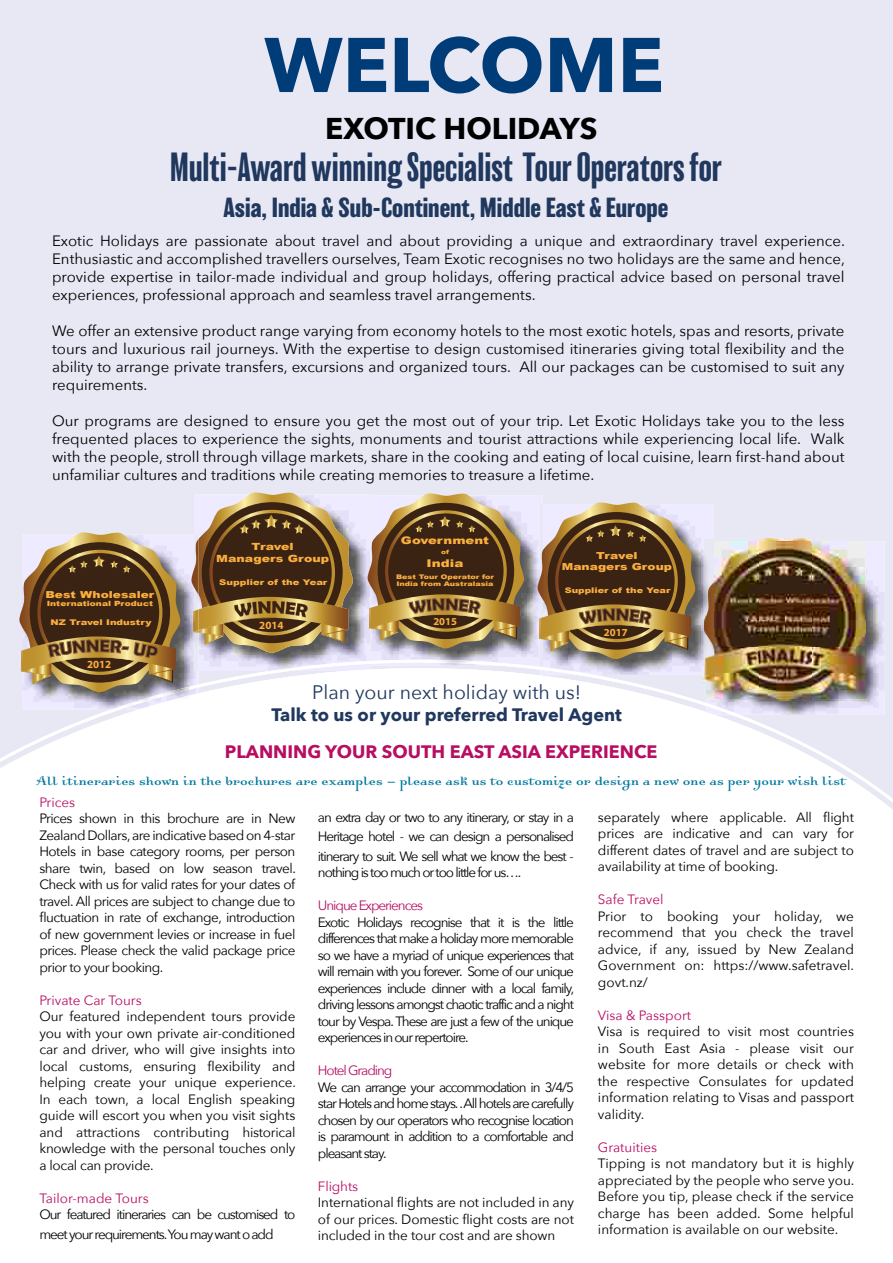
<style>
.page{position:relative;width:893px;height:1263px;background:#fff}
.page>*{position:absolute;margin:0;border:0;box-sizing:border-box;transform-origin:0 0}
.t1{font:700 76.5px "Avenir Next";color:#003c77}
.t2{font:condensed 37.5px "Balboa";color:#21385e}
.t3{font:700 30px "Avenir Next";color:#000}
.t4{font:700 25.5px "Balboa";color:#21385e}
.t5{font:19.5px "Avenir Next";color:#21385e}
.t6{font:700 18px "Avenir Next";color:#b80e62}
.t7{font:700 18px "Avenir Next";color:#21385e}
.t8{font:16.5px "Dalliance OT";color:#00789e}
.t9{font:15px/18px "Avenir Next";color:#000;text-align:justify}
.t10{font:13.5px/16.5px "Avenir Next";letter-spacing:-.04em;color:#000;text-align:justify}
.t11{font:13.5px/19.5px "Avenir Next";letter-spacing:-.08em;color:#000}
.t12{font:13.5px "Avenir Next";letter-spacing:-.01em;color:#b80e62}
.t13{font:13.5px "Avenir Next";letter-spacing:-.08em;color:#b80e62}
.t14{font:700 10.95px "Myriad Pro";color:#fbaf3f}
.t15{font:700 10.8px "Myriad Pro";color:#fbaf3f}
.t16{font:900 10.65px "Arial";color:#fbaf3f;scale:1.27 1}
.t17{font:700 10.65px "Myriad Pro";color:#fbaf3f}
.t18{font:900 10.35px "Arial";color:#fbaf3f;scale:1.27 1}
.t19{font:900 9.9px/11.9px "Arial";color:#fbaf3f;text-align:center;scale:1.27 1}
.t20{font:900 9.6px/11.6px "Arial";color:#fbaf3f;text-align:center;scale:1.27 1}
.t21{font:900 7.8px "Arial";color:#fbaf3f;scale:1.27 1}
.t22{font:900 7.65px "Arial";color:#fbaf3f;scale:1.27 1}
.t23{font:900 7.2px "Arial";color:#fbaf3f;scale:1.27 1}
.t24{font:900 6.3px/7.5px "Arial";color:#fbaf3f;scale:1.27 1}
.t25{font:900 5.85px "Arial";color:#fbaf3f;scale:1.27 1}
</style>
<div class="page">
<div style="left:0;top:0;width:893px;height:656px;background:#e7e8f4"></div>
<svg style="left:0;top:666px;width:893px;height:143px"></svg>
<img style="left:198px;top:495px;width:173px;height:176px">
<img style="left:269px;top:661px;width:101px;height:10px">
<img style="left:525px;top:496px;width:17px;height:170px">
<img style="left:525px;top:660px;width:5px;height:6px">
<svg style="left:367px;top:484px;width:158px;height:182px;background:#8d7861"></svg>
<img style="left:540px;top:505px;width:174px;height:170px">
<img style="left:540px;top:667px;width:54px;height:8px">
<img style="left:540px;top:659px;width:2px;height:7px">
<svg style="left:537px;top:502px;width:159px;height:157px;background:#81694b"></svg>
<img style="left:706px;top:541px;width:179px;height:174px">
<img style="left:706px;top:703px;width:34px;height:12px">
<svg style="left:706px;top:712px;width:8px;height:3px"></svg>
<img style="left:714px;top:539px;width:152px;height:108px">
<img style="left:704px;top:675px;width:2px;height:25px">
<img style="left:704px;top:539px;width:10px;height:136px">
<img style="left:706px;top:647px;width:160px;height:53px">
<img style="left:706px;top:541px;width:8px;height:134px">
<img style="left:22px;top:535px;width:176px;height:174px">
<img style="left:111px;top:684px;width:87px;height:25px">
<img style="left:194px;top:645px;width:4px;height:26px">
<img style="left:191px;top:539px;width:2px;height:56px">
<svg style="left:193px;top:493px;width:160px;height:152px;background:#7e6544"></svg>
<svg style="left:19px;top:532px;width:162px;height:160px;background:#81694c"></svg>
<h1 class="t1" style="left:264px;top:-1px;width:401px">WELCOME</h1>
<h3 class="t3" style="left:325px;top:102px;width:274px">EXOTIC HOLIDAYS</h3>
<h2 class="t2" style="left:170px;top:148px;width:553px">Multi-Award winning Specialist Tour Operators for</h2>
<h3 class="t4" style="left:224px;top:193px;width:446px">Asia, India &amp; Sub-Continent, Middle East &amp; Europe</h3>
<p class="t9" style="left:52px;top:231px;width:794px">Exotic Holidays are passionate about travel and about providing a unique and extraordinary travel experience.<br>Enthusiastic and accomplished travellers ourselves, Team Exotic recognises no two holidays are the same and hence, provide expertise in tailor-made individual and group holidays, offering practical advice based on personal travel experiences, professional approach and seamless travel arrangements.</p>
<p class="t9" style="left:52px;top:321px;width:794px">We offer an extensive product range varying from economy hotels to the most exotic hotels, spas and resorts, private tours and luxurious rail journeys. With the expertise to design customised itineraries giving total flexibility and the ability to arrange private transfers, excursions and organized tours. All our packages can be customised to suit any requirements.</p>
<p class="t9" style="left:52px;top:411px;width:794px">Our programs are designed to ensure you get the most out of your trip. Let Exotic Holidays take you to the less frequented places to experience the sights, monuments and tourist attractions while experiencing local life. Walk with the people, stroll through village markets, share in the cooking and eating of local cuisine, learn first-hand about unfamiliar cultures and traditions while creating memories to treasure a lifetime.</p>
<p class="t20" style="left:45px;top:588px;width:87px">Best Wholesaler</p>
<p class="t23" style="left:47px;top:598px;width:85px">International Product</p>
<p class="t21" style="left:51px;top:617px;width:81px">NZ Travel Industry</p>
<p class="t14" style="left:87px;top:657px;width:26px">2012</p>
<p class="t19" style="left:216px;top:540px;width:90px">Travel<br>Managers Group</p>
<p class="t21" style="left:219px;top:577px;width:87px">Supplier of the Year</p>
<p class="t14" style="left:259px;top:618px;width:26px">2014</p>
<p class="t18" style="left:401px;top:533px;width:71px">Government</p>
<p class="t25" style="left:441px;top:547px;width:8px">of</p>
<p class="t16" style="left:427px;top:555px;width:30px">India</p>
<p class="t24" style="left:396px;top:572px;width:79px">Best Tour Operator for<br>India from Australasia</p>
<p class="t17" style="left:433px;top:615px;width:25px">2015</p>
<p class="t20" style="left:562px;top:549px;width:88px">Travel<br>Managers Group</p>
<p class="t22" style="left:565px;top:585px;width:85px">Supplier of the Year</p>
<p class="t15" style="left:604px;top:625px;width:25px">2017</p>
<h3 class="t5" style="left:312px;top:676px;width:270px">Plan your next holiday with us!</h3>
<h3 class="t7" style="left:271px;top:699px;width:352px">Talk to us or your preferred Travel Agent</h3>
<h3 class="t6" style="left:225px;top:736px;width:434px">PLANNING YOUR SOUTH EAST ASIA EXPERIENCE</h3>
<p class="t8" style="left:37px;top:772px;width:811px">All itineraries shown in the brochures are examples – please ask us to customize or design a new one as per your wish list</p>
<p class="t12" style="left:39px;top:790px;width:37px">Prices</p>
<p class="t10" style="left:39px;top:809px;width:258px">Prices shown in this brochure are in New Zealand Dollars, are indicative based on 4-star Hotels in base category rooms, per person share twin, based on low season travel.<br>Check with us for valid rates for your dates of travel. All prices are subject to change due to fluctuation in rate of exchange, introduction of new government levies or increase in fuel prices. Please check the valid package price prior to your booking.</p>
<p class="t12" style="left:39px;top:988px;width:104px">Private Car Tours</p>
<p class="t10" style="left:39px;top:1007px;width:258px">Our featured independent tours provide you with your own private air-conditioned car and driver, who will give insights into local customs, ensuring flexibility and helping create your unique experience.<br>In each town, a local English speaking guide will escort you when you visit sights and attractions contributing historical knowledge with the personal touches only a local can provide.</p>
<p class="t12" style="left:39px;top:1186px;width:111px">Tailor-made Tours</p>
<p class="t11" style="left:39px;top:1204px;width:258px">Our featured itineraries can be customised to meet your requirements.You may want o add</p>
<p class="t10" style="left:318px;top:806px;width:258px;line-height:19.5px">an extra day or two to any itinerary, or stay in a Heritage hotel - we can design a personalised itinerary to suit. We sell what we know the best -</p>
<p class="t11" style="left:318px;top:862px;width:205px">nothing is too much or too little for us….</p>
<p class="t13" style="left:318px;top:894px;width:107px">Unique Experiences</p>
<p class="t10" style="left:318px;top:913px;width:258px">Exotic Holidays recognise that it is the little differences that make a holiday more memorable so we have a myriad of unique experiences that will remain with you forever. Some of our unique experiences include dinner with a local family, driving lessons amongst chaotic traffic and a night tour by Vespa. These are just a few of the unique experiences in our repertoire.</p>
<p class="t13" style="left:318px;top:1059px;width:76px">Hotel Grading</p>
<p class="t10" style="left:318px;top:1078px;width:258px">We can arrange your accommodation in 3/4/5 star Hotels and home stays. .All hotels are carefully chosen by our operators who recognise location is paramount in addition to a comfortable and pleasant stay.</p>
<p class="t12" style="left:318px;top:1174px;width:42px">Flights</p>
<p class="t10" style="left:318px;top:1193px;width:258px">International flights are not included in any of our prices. Domestic flight costs are not included in the tour cost and are shown</p>
<p class="t10" style="left:598px;top:808px;width:258px">separately where applicable. All flight prices are indicative and can vary for different dates of travel and are subject to availability at time of booking.</p>
<p class="t12" style="left:598px;top:888px;width:67px">Safe Travel</p>
<p class="t10" style="left:598px;top:907px;width:258px">Prior to booking your holiday, we recommend that you check the travel advice, if any, issued by New Zealand Government on: https://www.safetravel. govt.nz/</p>
<p class="t12" style="left:598px;top:1003px;width:95px">Visa &amp; Passport</p>
<p class="t10" style="left:598px;top:1022px;width:258px">Visa is required to visit most countries in South East Asia - please visit our website for more details or check with the respective Consulates for updated information relating to Visas and passport validity.</p>
<p class="t12" style="left:598px;top:1135px;width:61px">Gratuities</p>
<p class="t10" style="left:598px;top:1154px;width:258px">Tipping is not mandatory but it is highly appreciated by the people who serve you.<br>Before you tip, please check if the service charge has been added. Some helpful information is available on our website.</p>
</div>
